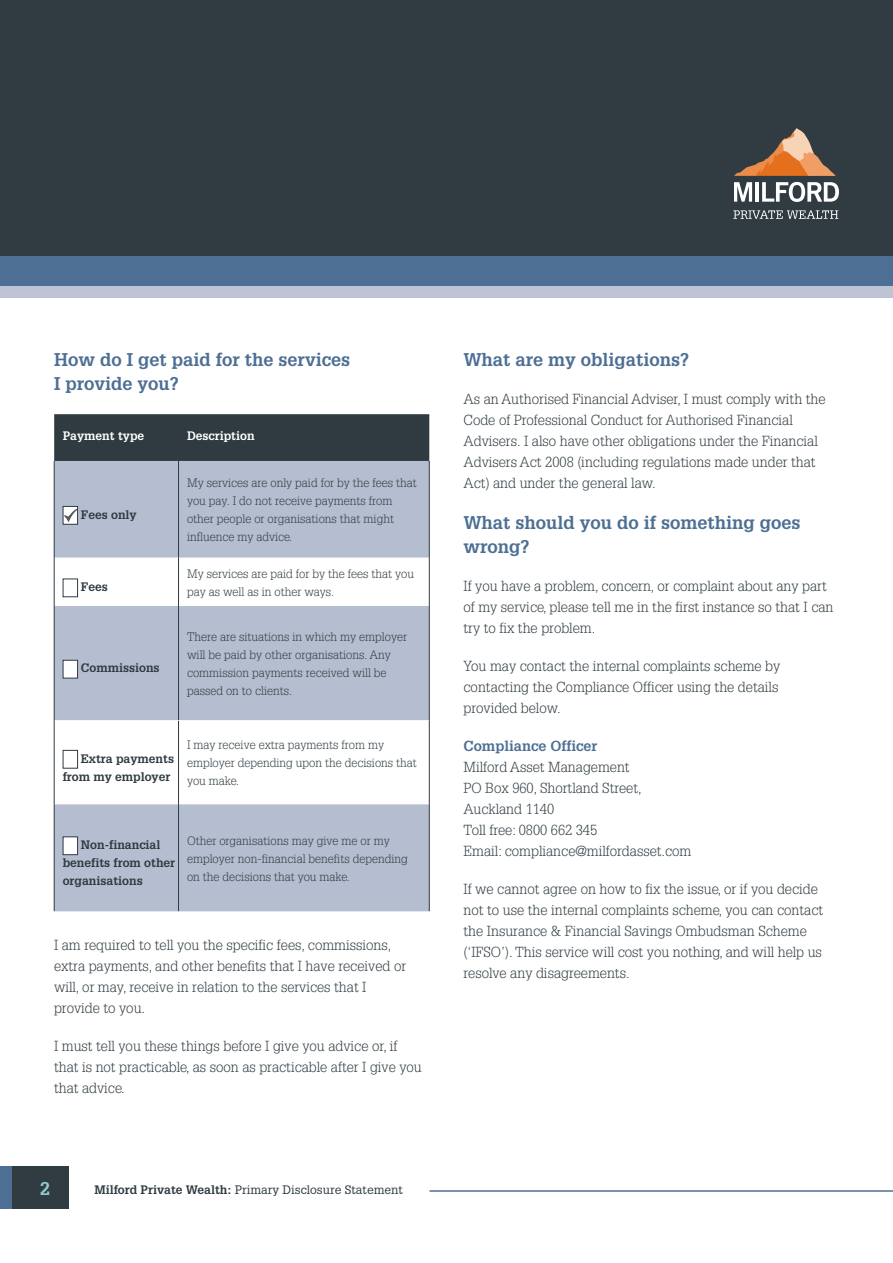
<style>
.page{position:relative;width:893px;height:1263px;background:#fff}
.page>*{position:absolute;margin:0;border:0;box-sizing:border-box;transform-origin:0 0}
.headers{font:700 18px/24px "Glypha";color:#4d6f94}
.t1{font:700 18px "Glypha";color:#95c7d5}
.Body_copy{font:300 14.25px/21px "Glypha";color:#2f3b41}
.body_copy_-_table{font:300 12px/18px "Glypha";color:#2f3b41}
.body_copy_-_table_bo{font:700 12px/18px "Glypha";color:#2f3b41}
.t2{font:12px "Glypha";color:#2f3b41}
.t3{font:700 12px "Glypha";color:#fff}
.s1{font-weight:700;color:#4d6f94}
.s2{font-weight:700}
</style>
<div class="page">
<div style="left:0;top:1166px;width:69px;height:43px;background:#303c42"></div>
<div style="left:0;top:1166px;width:12px;height:43px;background:#4e6f94"></div>
<hr style="left:429px;top:1190px;width:464px;height:2px;background:#4d6f94">
<div style="left:0;top:268px;width:893px;height:29px;background:#bec4d4"></div>
<div style="left:0;top:0;width:893px;height:286px;background:#303c42"></div>
<svg style="left:734px;top:128px;width:102px;height:48px"></svg>
<svg style="left:734px;top:182px;width:18px;height:20px"></svg>
<hr style="left:755px;top:182px;width:4px;height:20px;background:#fff">
<svg style="left:762px;top:182px;width:77px;height:20px"></svg>
<svg style="left:733px;top:210px;width:105px;height:9px"></svg>
<div style="left:0;top:256px;width:893px;height:30px;background:#4e6f94"></div>
<div style="left:54px;top:414px;width:375px;height:47px;background:#2f3b41"></div>
<div style="left:55px;top:461px;width:374px;height:450px;background:#b5bed0"></div>
<svg style="left:55px;top:558px;width:374px;height:48px"></svg>
<svg style="left:55px;top:720px;width:374px;height:84px"></svg>
<hr style="left:178px;top:461px;width:1px;height:97px;background:#2f3b41">
<hr style="left:178px;top:558px;width:1px;height:48px;background:#2f3b41">
<hr style="left:178px;top:721px;width:1px;height:83px;background:#2f3b41">
<hr style="left:54px;top:606px;width:1px;height:114px;background:#2f3b41">
<hr style="left:178px;top:606px;width:1px;height:114px;background:#2f3b41">
<hr style="left:429px;top:606px;width:1px;height:114px;background:#2f3b41">
<hr style="left:54px;top:804px;width:1px;height:107px;background:#2f3b41">
<hr style="left:178px;top:804px;width:1px;height:107px;background:#2f3b41">
<hr style="left:429px;top:804px;width:1px;height:107px;background:#2f3b41">
<hr style="left:54px;top:461px;width:1px;height:97px;background:#2f3b41">
<hr style="left:429px;top:461px;width:1px;height:97px;background:#2f3b41">
<hr style="left:54px;top:558px;width:1px;height:48px;background:#2f3b41">
<hr style="left:429px;top:558px;width:1px;height:48px;background:#2f3b41">
<hr style="left:54px;top:720px;width:1px;height:84px;background:#2f3b41">
<hr style="left:429px;top:720px;width:1px;height:84px;background:#2f3b41">
<div style="left:63px;top:506px;width:15px;height:18px;background:#fff"></div>
<svg style="left:65px;top:509px;width:11px;height:12px"></svg>
<div style="left:63px;top:506px;width:15px;height:19px;border:1px solid #2f3b41"></div>
<div style="left:63px;top:578px;width:15px;height:19px;background:#fff;border:1px solid #2f3b41"></div>
<div style="left:63px;top:660px;width:15px;height:18px;background:#fff;border:1px solid #2f3b41"></div>
<div style="left:63px;top:750px;width:15px;height:18px;background:#fff;border:1px solid #2f3b41"></div>
<div style="left:63px;top:836px;width:15px;height:19px;background:#fff;border:1px solid #2f3b41"></div>
<p class="headers" style="left:54px;top:347px;width:298px">How do I get paid for the services<br>I provide you?</p>
<p class="headers" style="left:463px;top:347px;width:227px">What are my obligations?</p>
<p class="Body_copy" style="left:463px;top:388px;width:364px">As an Authorised Financial Adviser, I must comply with the Code of Professional Conduct for Authorised Financial Advisers. I also have other obligations under the Financial Advisers Act 2008 (including regulations made under that Act) and under the general law.</p>
<p class="headers" style="left:463px;top:510px;width:339px">What should you do if something goes wrong?</p>
<p class="Body_copy" style="left:463px;top:575px;width:371px">If you have a problem, concern, or complaint about any part of my service, please tell me in the first instance so that I can try to fix the problem.</p>
<p class="Body_copy" style="left:463px;top:655px;width:318px">You may contact the internal complaints scheme by contacting the Compliance Officer using the details provided below.</p>
<p class="Body_copy" style="left:463px;top:735px;width:229px"><span class="s1">Compliance Officer<br></span>Milford Asset Management<br>PO Box 960, Shortland Street,<br>Auckland 1140<br>Toll free: 0800 662 345<br>Email: compliance@milfordasset.com</p>
<p class="Body_copy" style="left:463px;top:878px;width:361px">If we cannot agree on how to fix the issue, or if you decide not to use the internal complaints scheme, you can contact the Insurance &amp; Financial Savings Ombudsman Scheme (‘IFSO’). This service will cost you nothing, and will help us resolve any disagreements.</p>
<p class="t3" style="left:63px;top:428px;width:83px">Payment type</p>
<p class="t3" style="left:187px;top:428px;width:69px">Description</p>
<p class="body_copy_-_table" style="left:187px;top:474px;width:231px">My services are only paid for by the fees that you pay. I do not receive payments from other people or organisations that might influence my advice.</p>
<p class="body_copy_-_table_bo" style="left:81px;top:505px;width:57px">Fees only</p>
<p class="body_copy_-_table" style="left:187px;top:564px;width:228px">My services are paid for by the fees that you pay as well as in other ways.</p>
<p class="body_copy_-_table_bo" style="left:81px;top:578px;width:28px">Fees</p>
<p class="body_copy_-_table" style="left:187px;top:628px;width:221px">There are situations in which my employer will be paid by other organisations. Any commission payments received will be passed on to clients.</p>
<p class="body_copy_-_table_bo" style="left:81px;top:659px;width:80px">Commissions</p>
<p class="body_copy_-_table" style="left:187px;top:736px;width:231px">I may receive extra payments from my employer depending upon the decisions that you make.</p>
<p class="body_copy_-_table_bo" style="left:63px;top:749px;width:113px;text-indent:18px">Extra payments from my employer</p>
<p class="body_copy_-_table_bo" style="left:63px;top:835px;width:114px;text-indent:18px">Non-financial benefits from other organisations</p>
<p class="body_copy_-_table" style="left:187px;top:831px;width:222px">Other organisations may give me or my employer non-financial benefits depending on the decisions that you make.</p>
<p class="Body_copy" style="left:54px;top:934px;width:354px">I am required to tell you the specific fees, commissions, extra payments, and other benefits that I have received or will, or may, receive in relation to the services that I provide to you.</p>
<p class="Body_copy" style="left:54px;top:1035px;width:369px">I must tell you these things before I give you advice or, if that is not practicable, as soon as practicable after I give you that advice.</p>
<p class="t1" style="left:40px;top:1178px;width:12px">2</p>
<p class="t2" style="left:94px;top:1182px;width:310px"><span class="s2">Milford Private Wealth:</span> Primary Disclosure Statement</p>
</div>
